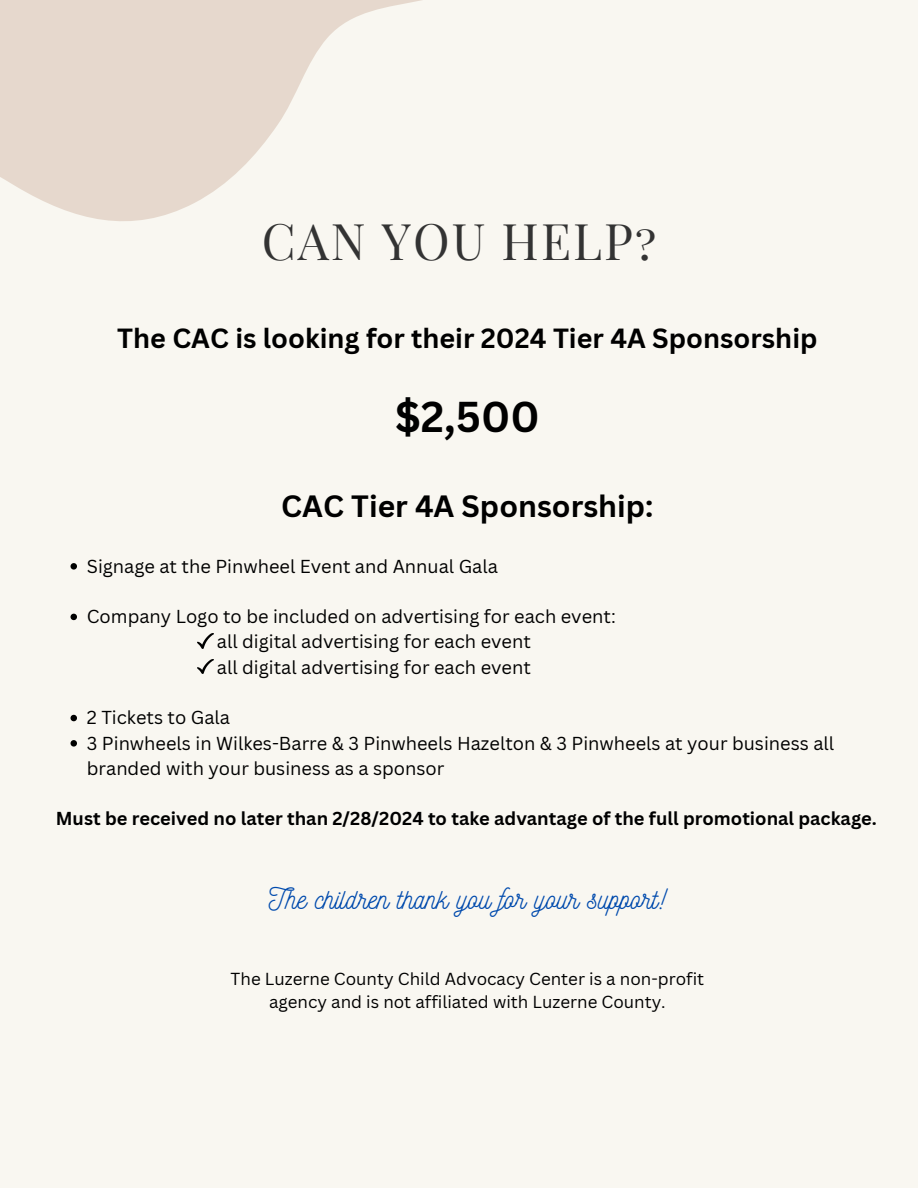
<style>
.page{position:relative;width:918px;height:1188px;background:#f9f7f1}
.page>*{position:absolute;margin:0;border:0;box-sizing:border-box;transform-origin:0 0}
.t1{font:49.35px "Playfair Display SC";letter-spacing:.04em;color:#333}
.t2{font:700 42px "Canva Sans";color:#000}
.t3{font:700 30px "Canva Sans";color:#000}
.t4{font:28.2px "Nickainley";color:#004aad}
.t5{font:700 27px "Canva Sans";color:#000}
.t6{font:18.3px/25.3px "Canva Sans";color:#000}
.t7{font:700 18.3px "Canva Sans";color:#000}
.t8{font:16.95px "Canva Sans";color:#000}
</style>
<div class="page">
<svg style="left:0;top:0;width:422px;height:221px;fill:#e6d8cd"></svg>
<svg style="left:71px;top:563px;width:6px;height:7px"></svg>
<svg style="left:71px;top:614px;width:6px;height:6px"></svg>
<svg style="left:71px;top:715px;width:6px;height:6px"></svg>
<svg style="left:71px;top:740px;width:6px;height:7px"></svg>
<img style="left:197px;top:633px;width:16px;height:15px">
<img style="left:197px;top:659px;width:16px;height:15px">
<p class="t1" style="left:262px;top:207px;width:396px">CAN YOU HELP?</p>
<h1 class="t5" style="left:117px;top:320px;width:702px">The CAC is looking for their 2024 Tier 4A Sponsorship</h1>
<h3 class="t2" style="left:395px;top:387px;width:146px">$2,500</h3>
<h2 class="t3" style="left:281px;top:485px;width:374px">CAC Tier 4A Sponsorship:</h2>
<h3 class="t6" style="left:87px;top:553px;width:413px">Signage at the Pinwheel Event and Annual Gala</h3>
<p class="t6" style="left:87px;top:603px;width:530px">Company Logo to be included on advertising for each event:</p>
<p class="t6" style="left:217px;top:629px;width:315px">all digital advertising for each event</p>
<p class="t6" style="left:217px;top:654px;width:315px">all digital advertising for each event</p>
<p class="t6" style="left:87px;top:704px;width:145px">2 Tickets to Gala</p>
<p class="t6" style="left:87px;top:730px;width:749px">3 Pinwheels in Wilkes-Barre &amp; 3 Pinwheels Hazelton &amp; 3 Pinwheels at your business all branded with your business as a sponsor</p>
<p class="t7" style="left:56px;top:806px;width:823px">Must be received no later than 2/28/2024 to take advantage of the full promotional package.</p>
<h5 class="t4" style="left:269px;top:881px;width:399px">The children thank you for your support!</h5>
<h4 class="t8" style="left:231px;top:967px;width:475px">The Luzerne County Child Advocacy Center is a non-profit</h4>
<p class="t8" style="left:269px;top:990px;width:398px">agency and is not affiliated with Luzerne County.</p>
</div>
